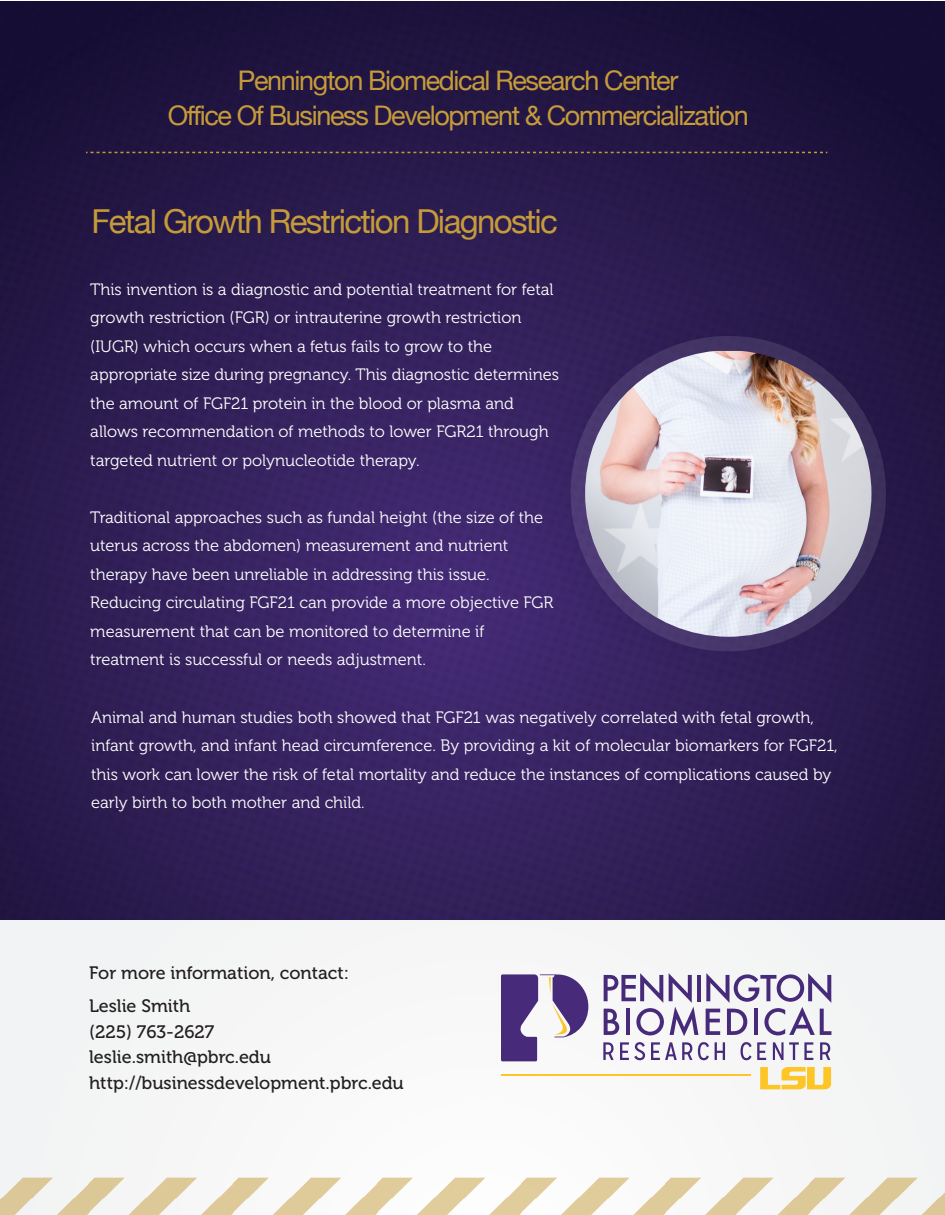
<style>
.page{position:relative;width:945px;height:1215px;background:#fff}
.page>*{position:absolute;margin:0;border:0;box-sizing:border-box;transform-origin:0 0}
.t1{font:33px "Helvetica Neue";letter-spacing:-.05em;color:#c59b3a}
.t2{font:27px/34.5px "Helvetica Neue";letter-spacing:-.05em;color:#c59b3a;text-align:center}
.t3{font:18px/25.5px "Museo 500";color:#231f20}
.t4{font:16.5px/28.5px "Museo 300";color:#fff}
</style>
<div class="page">
<img style="left:0;top:1px;width:793px;height:375px">
<div style="left:793px;top:1px;width:152px;height:375px;background:#1a113a"></div>
<img style="left:0;top:376px;width:797px;height:544px">
<img style="left:797px;top:376px;width:148px;height:544px">
<div style="left:0;top:920px;width:945px;height:295px;background:#f6f6f7"></div>
<svg style="left:0;top:1178px;width:945px;height:37px"></svg>
<svg style="left:760px;top:1067px;width:71px;height:22px"></svg>
<hr style="left:501px;top:1074px;width:250px;height:2px;background:#fdc626">
<hr style="left:697px;top:975px;width:4px;height:26px;background:#472b7a">
<svg style="left:604px;top:973px;width:94px;height:63px"></svg>
<svg style="left:706px;top:973px;width:125px;height:62px"></svg>
<svg style="left:603px;top:1042px;width:11px;height:18px"></svg>
<svg style="left:620px;top:1042px;width:25px;height:18px"></svg>
<svg style="left:651px;top:1042px;width:41px;height:18px"></svg>
<svg style="left:698px;top:1042px;width:11px;height:18px"></svg>
<svg style="left:715px;top:1042px;width:10px;height:18px"></svg>
<svg style="left:741px;top:1042px;width:25px;height:18px"></svg>
<svg style="left:773px;top:1042px;width:40px;height:18px"></svg>
<svg style="left:820px;top:1042px;width:10px;height:18px"></svg>
<svg style="left:501px;top:974px;width:87px;height:87px"></svg>
<svg style="left:86px;top:152px;width:741px;height:1px"></svg>
<img style="left:538px;top:304px;width:380px;height:380px">
<svg style="left:571px;top:336px;width:315px;height:315px;background:#443466"></svg>
<img style="left:585px;top:351px;width:286px;height:286px">
<h2 class="t2" style="left:168px;top:65px;width:582px">Pennington Biomedical Research Center<br>Office Of Business Development &amp; Commercialization</h2>
<h1 class="t1" style="left:92px;top:197px;width:468px">Fetal Growth Restriction Diagnostic</h1>
<p class="t4" style="left:90px;top:275px;width:470px">This invention is a diagnostic and potential treatment for fetal growth restriction (FGR) or intrauterine growth restriction (IUGR) which occurs when a fetus fails to grow to the appropriate size during pregnancy. This diagnostic determines the amount of FGF21 protein in the blood or plasma and allows recommendation of methods to lower FGR21 through targeted nutrient or polynucleotide therapy.</p>
<p class="t4" style="left:90px;top:503px;width:465px">Traditional approaches such as fundal height (the size of the uterus across the abdomen) measurement and nutrient therapy have been unreliable in addressing this issue.<br>Reducing circulating FGF21 can provide a more objective FGR measurement that can be monitored to determine if treatment is successful or needs adjustment.</p>
<p class="t4" style="left:91px;top:703px;width:748px">Animal and human studies both showed that FGF21 was negatively correlated with fetal growth, infant growth, and infant head circumference. By providing a kit of molecular biomarkers for FGF21, this work can lower the risk of fetal mortality and reduce the instances of complications caused by early birth to both mother and child.</p>
<p class="t3" style="left:89px;top:957px;width:261px;line-height:33px">For more information, contact:<br>Leslie Smith</p>
<p class="t3" style="left:89px;top:1019px;width:316px">(225) 763-2627<br>leslie.smith@pbrc.edu http://businessdevelopment.pbrc.edu</p>
</div>
